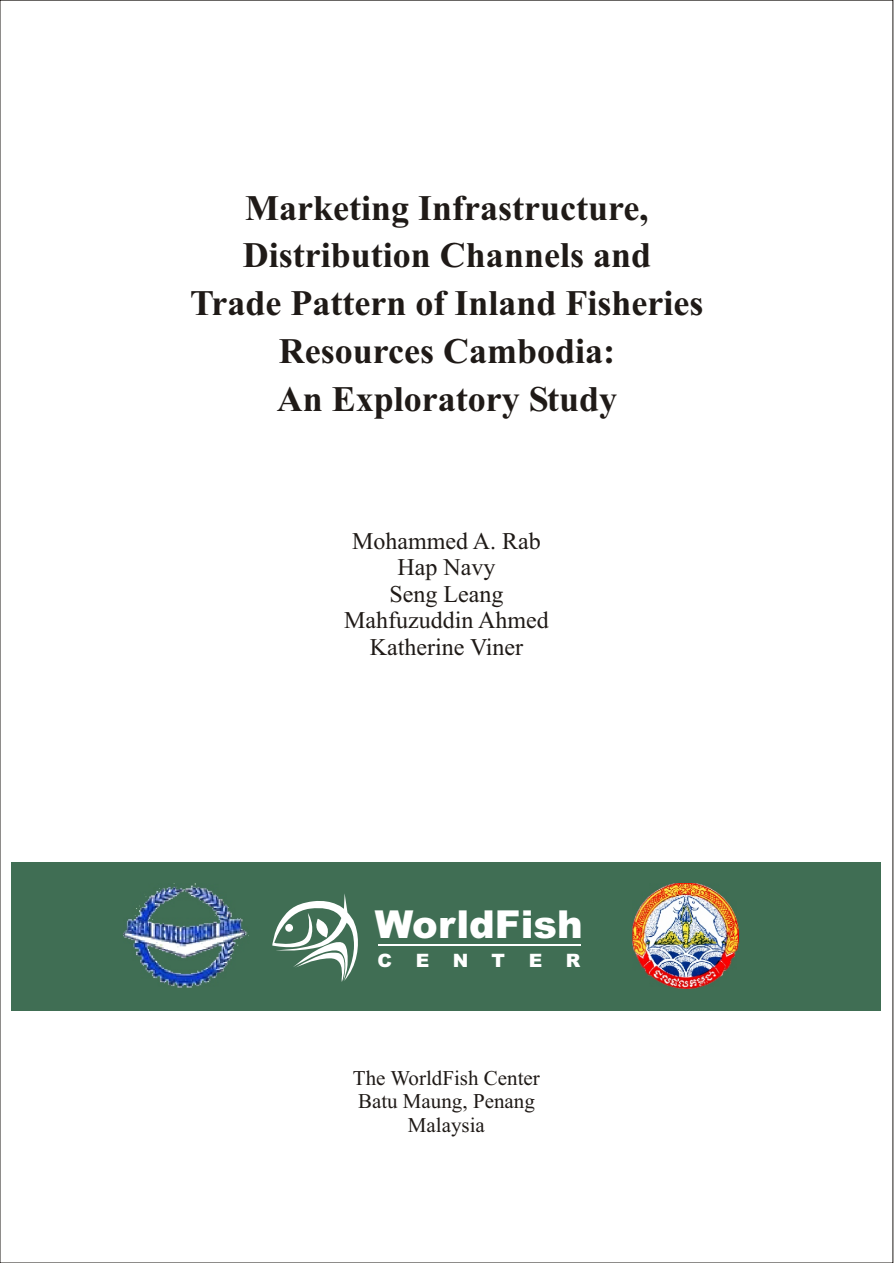
<style>
.page{position:relative;width:894px;height:1263px;background:#fff}
.page>*{position:absolute;margin:0;border:0;box-sizing:border-box;transform-origin:0 0}
.t1{font:900 38.55px "Arial";color:#fff}
.t2{font:700 36px/47.8px "Times New Roman";color:#1f1a17;text-align:center}
.t3{font:24px/26.5px "Times New Roman";color:#1f1a17;text-align:center}
.t4{font:21px/23.2px "Times New Roman";color:#1f1a17;text-align:center}
.t5{font:900 18.45px "Arial";color:#fff}
</style>
<div class="page">
<div style="left:12px;top:862px;width:869px;height:149px;background:#406e54"></div>
<svg style="left:272px;top:894px;width:86px;height:88px"></svg>
<div style="left:285px;top:924px;width:8px;height:8px;background:#fff;border-radius:50%"></div>
<hr style="left:378px;top:945px;width:203px;height:1px;background:#fff">
<img style="left:633px;top:883px;width:105px;height:105px">
<img style="left:124px;top:883px;width:125px;height:104px">
<p class="t2" style="left:190px;top:187px;width:515px">Marketing Infrastructure,<br>Distribution Channels and<br>Trade Pattern of Inland Fisheries<br>Resources Cambodia:<br>An Exploratory Study</p>
<p class="t3" style="left:344px;top:530px;width:206px">Mohammed A. Rab<br>Hap Navy<br>Seng Leang<br>Mahfuzuddin Ahmed<br>Katherine Viner</p>
<p class="t1" style="left:375px;top:911px;width:209px">WorldFish</p>
<p class="t5" style="left:378px;top:954px;width:16px">C</p>
<p class="t5" style="left:416px;top:954px;width:15px">E</p>
<p class="t5" style="left:453px;top:954px;width:54px">N T</p>
<p class="t5" style="left:529px;top:954px;width:15px">E</p>
<p class="t5" style="left:566px;top:954px;width:16px">R</p>
<p class="t4" style="left:353px;top:1069px;width:188px">The WorldFish Center<br>Batu Maung, Penang<br>Malaysia</p>
</div>
